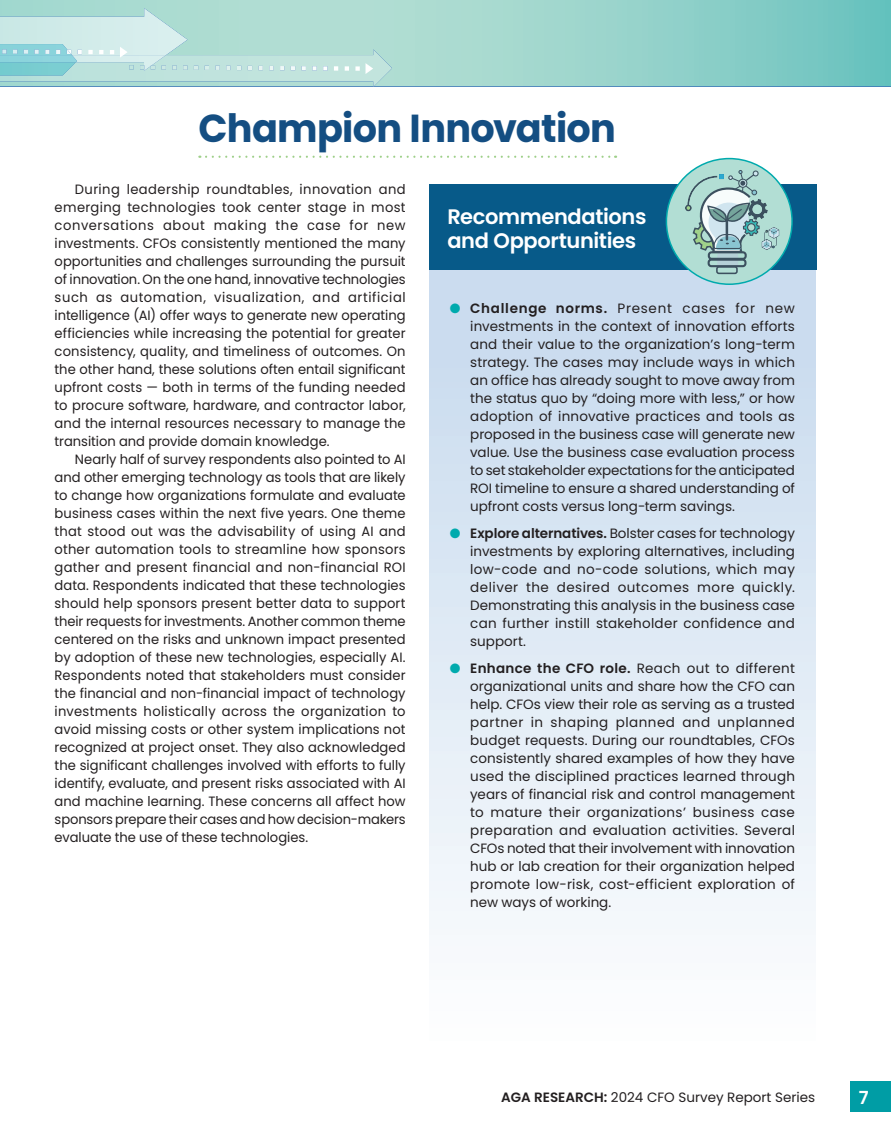
<style>
.page{position:relative;width:891px;height:1134px;background:#fff}
.page>*{position:absolute;margin:0;border:0;box-sizing:border-box;transform-origin:0 0}
.t1{font:700 39px "Poppins";letter-spacing:-.02em;color:#144e82}
.t2{font:600 21px/24px "Poppins";letter-spacing:-.02em;color:#fff}
.t3{font:600 18px "Poppins";color:#fff}
.t4{font:13.5px/18px "Poppins";color:#231f20;text-align:justify}
.s1{color:#00aaad}
.s2{font-weight:600}
</style>
<div class="page">
<svg style="left:206px;top:156px;width:410px;height:2px"></svg>
<div style="left:850px;top:1081px;width:41px;height:31px;background:#009da5"></div>
<svg style="left:0;top:0;width:891px;height:87px;background:#9cd5ce"></svg>
<img style="left:0;top:49px;width:392px;height:38px">
<svg style="left:2px;top:49px;width:5px;height:5px"></svg>
<svg style="left:13px;top:49px;width:5px;height:5px"></svg>
<svg style="left:24px;top:50px;width:4px;height:4px"></svg>
<svg style="left:35px;top:50px;width:4px;height:4px"></svg>
<svg style="left:45px;top:50px;width:5px;height:4px"></svg>
<svg style="left:56px;top:50px;width:5px;height:4px"></svg>
<svg style="left:67px;top:50px;width:5px;height:4px"></svg>
<svg style="left:78px;top:50px;width:4px;height:4px"></svg>
<svg style="left:88px;top:50px;width:5px;height:4px"></svg>
<svg style="left:99px;top:50px;width:5px;height:4px"></svg>
<svg style="left:110px;top:47px;width:18px;height:11px"></svg>
<svg style="left:129px;top:65px;width:5px;height:5px"></svg>
<svg style="left:140px;top:65px;width:5px;height:5px"></svg>
<svg style="left:151px;top:65px;width:5px;height:5px"></svg>
<svg style="left:162px;top:65px;width:4px;height:5px"></svg>
<svg style="left:172px;top:65px;width:5px;height:5px"></svg>
<svg style="left:183px;top:65px;width:5px;height:5px"></svg>
<svg style="left:194px;top:66px;width:5px;height:4px"></svg>
<svg style="left:205px;top:66px;width:4px;height:4px"></svg>
<svg style="left:215px;top:66px;width:5px;height:4px"></svg>
<svg style="left:226px;top:66px;width:5px;height:4px"></svg>
<svg style="left:237px;top:66px;width:5px;height:4px"></svg>
<svg style="left:248px;top:66px;width:4px;height:4px"></svg>
<svg style="left:259px;top:66px;width:4px;height:4px"></svg>
<svg style="left:269px;top:66px;width:5px;height:4px"></svg>
<svg style="left:280px;top:66px;width:5px;height:4px"></svg>
<svg style="left:291px;top:66px;width:5px;height:4px"></svg>
<svg style="left:302px;top:66px;width:4px;height:4px"></svg>
<svg style="left:312px;top:66px;width:5px;height:5px"></svg>
<svg style="left:323px;top:66px;width:5px;height:5px"></svg>
<svg style="left:334px;top:66px;width:5px;height:5px"></svg>
<svg style="left:345px;top:66px;width:4px;height:5px"></svg>
<svg style="left:355px;top:66px;width:5px;height:5px"></svg>
<svg style="left:366px;top:63px;width:8px;height:11px"></svg>
<svg style="left:429px;top:270px;width:387px;height:659px;background:#dce8f4"></svg>
<div style="left:429px;top:184px;width:387px;height:86px;background:#075a89"></div>
<svg style="left:666px;top:159px;width:126px;height:125px;background:#9fc8c8"></svg>
<div style="left:716px;top:266px;width:22px;height:8px;border:2px solid #3c505f;border-radius:2px"></div>
<h1 class="t1" style="left:198px;top:111px;width:419px">Champion Innovation</h1>
<p class="t4" style="left:55px;top:181px;width:353px;text-indent:20px">During leadership roundtables, innovation and emerging technologies took center stage in most conversations about making the case for new investments. CFOs consistently mentioned the many opportunities and challenges surrounding the pursuit of innovation. On the one hand, innovative technologies such as automation, visualization, and artificial intelligence (AI) offer ways to generate new operating efficiencies while increasing the potential for greater consistency, quality, and timeliness of outcomes. On the other hand, these solutions often entail significant upfront costs — both in terms of the funding needed to procure software, hardware, and contractor labor, and the internal resources necessary to manage the transition and provide domain knowledge.</p>
<p class="t4" style="left:55px;top:451px;width:353px;text-indent:20px">Nearly half of survey respondents also pointed to AI and other emerging technology as tools that are likely to change how organizations formulate and evaluate business cases within the next five years. One theme that stood out was the advisability of using AI and other automation tools to streamline how sponsors gather and present financial and non-financial ROI data. Respondents indicated that these technologies should help sponsors present better data to support their requests for investments. Another common theme centered on the risks and unknown impact presented by adoption of these new technologies, especially AI.<br>Respondents noted that stakeholders must consider the financial and non-financial impact of technology investments holistically across the organization to avoid missing costs or other system implications not recognized at project onset. They also acknowledged the significant challenges involved with efforts to fully identify, evaluate, and present risks associated with AI and machine learning. These concerns all affect how sponsors prepare their cases and how decision-makers evaluate the use of these technologies.</p>
<h2 class="t2" style="left:447px;top:205px;width:201px">Recommendations and Opportunities</h2>
<p class="t4" style="left:470px;top:299px;width:326px;text-indent:-20px"><span class="s1">●</span> <span class="s2">Challenge norms.</span> Present cases for new investments in the context of innovation efforts and their value to the organization’s long-term strategy. The cases may include ways in which an office has already sought to move away from the status quo by “doing more with less,” or how adoption of innovative practices and tools as proposed in the business case will generate new value. Use the business case evaluation process to set stakeholder expectations for the anticipated ROI timeline to ensure a shared understanding of upfront costs versus long-term savings.</p>
<p class="t4" style="left:470px;top:525px;width:326px;text-indent:-20px"><span class="s1">●</span> <span class="s2">Explore alternatives.</span> Bolster cases for technology investments by exploring alternatives, including low-code and no-code solutions, which may deliver the desired outcomes more quickly.<br>Demonstrating this analysis in the business case can further instill stakeholder confidence and support.</p>
<p class="t4" style="left:470px;top:660px;width:326px;text-indent:-20px"><span class="s1">●</span> <span class="s2">Enhance the CFO role.</span> Reach out to different organizational units and share how the CFO can help. CFOs view their role as serving as a trusted partner in shaping planned and unplanned budget requests. During our roundtables, CFOs consistently shared examples of how they have used the disciplined practices learned through years of financial risk and control management to mature their organizations’ business case preparation and evaluation activities. Several CFOs noted that their involvement with innovation hub or lab creation for their organization helped promote low-risk, cost-efficient exploration of new ways of working.</p>
<p class="t4" style="left:501px;top:1089px;width:315px"><span class="s2">AGA RESEARCH:</span> 2024 CFO Survey Report Series</p>
<h3 class="t3" style="left:859px;top:1087px;width:11px">7</h3>
</div>
